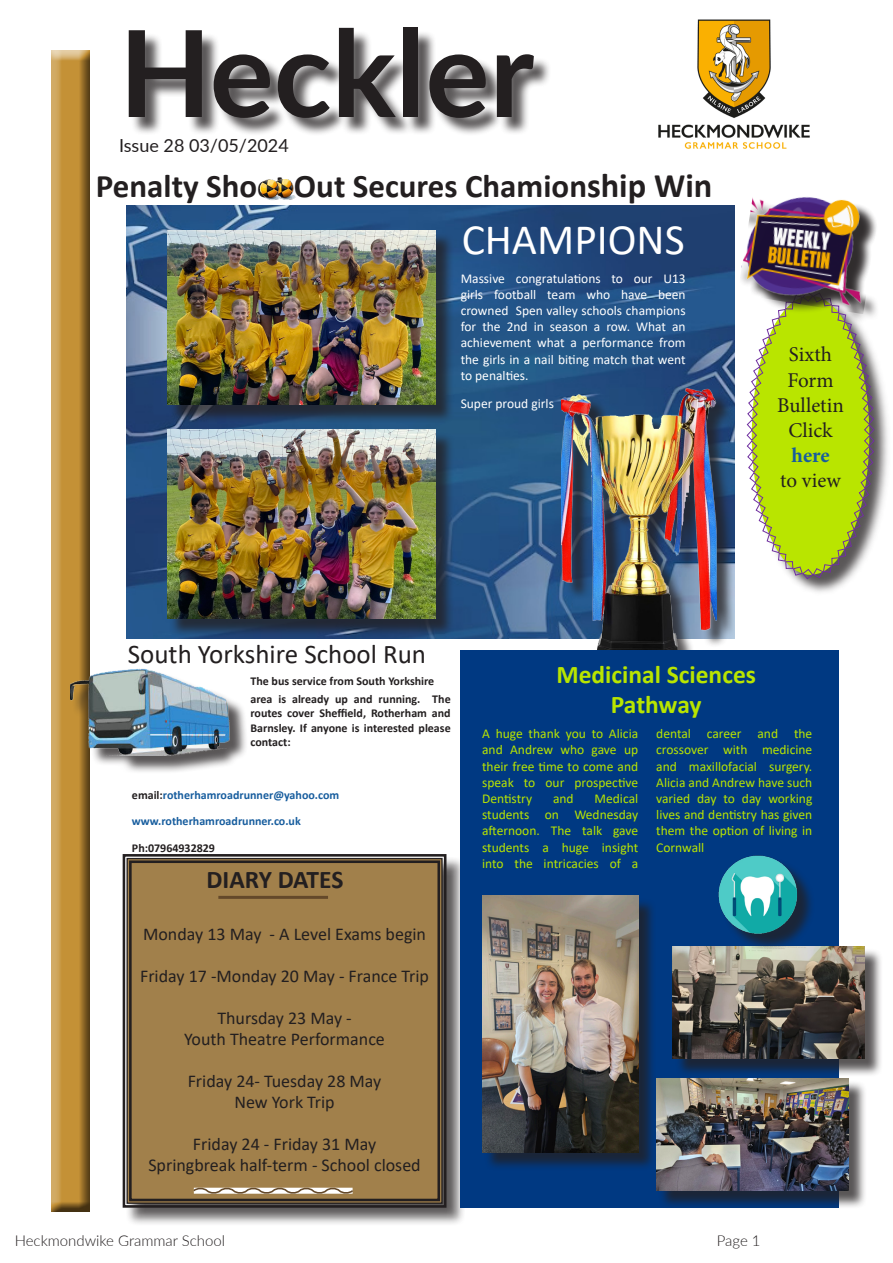
<style>
.page{position:relative;width:893px;height:1263px;background:#fff}
.page>*{position:absolute;margin:0;border:0;box-sizing:border-box;transform-origin:0 0}
.t1{font:700 120px "Lato";color:#231f20}
.t2{font:43.5px "Calibri";color:#fff}
.t3{font:700 33px "Calibri";color:#231f20}
.t4{font:27px "Calibri";color:#231f20}
.t5{font:700 25.5px/30.6px "Calibri";color:#b9e500;text-align:center}
.t6{font:700 25.5px "Calibri";letter-spacing:-.005em;color:#231f20}
.t7{font:21px/25.2px "Minion Pro";color:#231f20;text-align:center}
.t8{font:18px "Calibri";color:#231f20}
.t9{font:18px "Lato";color:#231f20}
.t10{font:300 15px "Lato";color:#231f20}
.t11{font:13.5px/16.2px "Calibri";color:#b9e500;text-align:justify}
.t12{font:13.5px/16.2px "Calibri";color:#fff;text-align:justify}
.t13{font:700 12px/14.4px "Calibri";color:#231f20;text-align:justify}
.t14{font:700 12px "Calibri";color:#175d9e}
.s1{font-size:34.5px}
.s2{font-weight:700;color:#175d9e}
.s3{color:#231f20}
</style>
<div class="page">
<div style="left:131px;top:30px;width:421px;height:106px;background:#231f20;opacity:.75"></div>
<img style="left:658px;top:19px;width:152px;height:130px">
<div style="left:45px;top:51px;width:44px;height:1162px;background:#231f20;opacity:.75"></div>
<div style="left:125px;top:856px;width:340px;height:370px;background:#231f20;opacity:.75"></div>
<div style="left:122px;top:854px;width:326px;height:355px;background:#a1804b"></div>
<div style="left:126px;top:858px;width:317px;height:346px;border:1px solid #231f20"></div>
<div style="left:129px;top:860px;width:311px;height:341px;border:3px solid #231f20"></div>
<hr style="left:218px;top:896px;width:110px;height:3px;background:#64492a">
<svg style="left:192px;top:1185px;width:163px;height:11px"></svg>
<img style="left:126px;top:205px;width:608px;height:433px">
<div style="left:169px;top:233px;width:285px;height:190px;background:#231f20;opacity:.75"></div>
<img style="left:167px;top:230px;width:269px;height:175px">
<div style="left:169px;top:432px;width:285px;height:205px;background:#231f20;opacity:.75"></div>
<img style="left:167px;top:429px;width:269px;height:190px">
<img style="left:272px;top:179px;width:24px;height:21px">
<img style="left:259px;top:180px;width:24px;height:20px">
<div style="left:564px;top:391px;width:172px;height:284px;background:#231f20;opacity:.75"></div>
<img style="left:562px;top:388px;width:155px;height:263px">
<div style="left:461px;top:651px;width:378px;height:557px;background:#003982"></div>
<div style="left:484px;top:898px;width:173px;height:273px;background:#231f20;opacity:.75"></div>
<img style="left:482px;top:896px;width:156px;height:256px">
<div style="left:675px;top:948px;width:208px;height:129px;background:#231f20;opacity:.75"></div>
<img style="left:673px;top:946px;width:192px;height:113px">
<div style="left:658px;top:1080px;width:209px;height:129px;background:#231f20;opacity:.75"></div>
<img style="left:656px;top:1078px;width:192px;height:113px">
<div style="left:722px;top:858px;width:93px;height:93px;background:#231f20;opacity:.75"></div>
<img style="left:718px;top:855px;width:86px;height:83px">
<div style="left:72px;top:671px;width:176px;height:103px;background:#231f20;opacity:.75"></div>
<img style="left:70px;top:667px;width:161px;height:89px">
<div style="left:750px;top:295px;width:142px;height:302px;background:#231f20;opacity:.75"></div>
<svg style="left:746px;top:324px;width:129px;height:256px;background:#b9d637"></svg>
<div style="left:745px;top:200px;width:134px;height:124px;background:#231f20;opacity:.75"></div>
<img style="left:741px;top:197px;width:139px;height:117px">
<p class="t1" style="left:119px;top:-15px;width:417px">Heckler</p>
<p class="t9" style="left:119px;top:133px;width:171px">Issue 28 03/05/2024</p>
<p class="t3" style="left:96px;top:162px;width:618px">Penalty Shoot Out Secures Chamion<span class="s1">ship Win</span></p>
<p class="t2" style="left:462px;top:210px;width:224px">CHAMPIONS</p>
<p class="t12" style="left:461px;top:270px;width:227px">Massive congratulations to our U13 girls football team who have been crowned Spen valley schools champions for the 2nd in season a row. What an achievement what a performance from the girls in a nail biting match that went to penalties.</p>
<p class="t12" style="left:461px;top:395px;width:95px">Super proud girls</p>
<p class="t7" style="left:777px;top:342px;width:68px">Sixth<br>Form<br>Bulletin</p>
<p class="t7" style="left:788px;top:418px;width:46px;text-align:left">Click <span class="s2">here</span></p>
<p class="t7" style="left:780px;top:468px;width:62px">to view</p>
<p class="t4" style="left:128px;top:635px;width:300px">South Yorkshire School Run</p>
<p class="t13" style="left:250px;top:673px;width:185px">The bus service from South Yorkshire</p>
<p class="t13" style="left:250px;top:691px;width:202px">area is already up and running. The routes cover Sheffield, Rotherham and Barnsley. If anyone is interested please contact:</p>
<p class="t14" style="left:132px;top:786px;width:209px"><span class="s3">email:</span>rotherhamroadrunner@yahoo.com</p>
<p class="t14" style="left:132px;top:813px;width:170px">www.rotherhamroadrunner.co.uk</p>
<p class="t13" style="left:132px;top:840px;width:85px">Ph:07964932829</p>
<p class="t6" style="left:206px;top:861px;width:139px">DIARY DATES</p>
<p class="t8" style="left:143px;top:921px;width:285px">Monday 13 May - A Level Exams begin</p>
<p class="t8" style="left:140px;top:963px;width:290px">Friday 17 -Monday 20 May - France Trip</p>
<p class="t8" style="left:217px;top:1005px;width:136px">Thursday 23 May -</p>
<p class="t8" style="left:184px;top:1026px;width:202px">Youth Theatre Performance</p>
<p class="t8" style="left:188px;top:1068px;width:195px">Friday 24- Tuesday 28 May</p>
<p class="t8" style="left:234px;top:1089px;width:102px">New York Trip</p>
<p class="t8" style="left:193px;top:1131px;width:185px">Friday 24 - Friday 31 May</p>
<p class="t8" style="left:148px;top:1152px;width:274px">Springbreak half-term - School closed</p>
<p class="t5" style="left:556px;top:658px;width:201px">Medicinal Sciences<br>Pathway</p>
<p class="t11" style="left:482px;top:725px;width:158px">A huge thank you to Alicia and Andrew who gave up their free time to come and speak to our prospective Dentistry</p>
<p class="t11" style="left:482px;top:790px;width:158px;text-indent:113px">Medical students on Wednesday afternoon. The talk gave students a huge insight into the intricacies of a</p>
<p class="t11" style="left:553px;top:790px;width:22px">and</p>
<p class="t11" style="left:656px;top:725px;width:158px">dental career and the crossover with medicine and maxillofacial surgery.<br>Alicia and Andrew have such varied day to day working lives and dentistry has given them the option of living in Cornwall</p>
<p class="t10" style="left:15px;top:1230px;width:212px">Heckmondwike Grammar School</p>
<p class="t10" style="left:717px;top:1230px;width:45px">Page 1</p>
</div>
